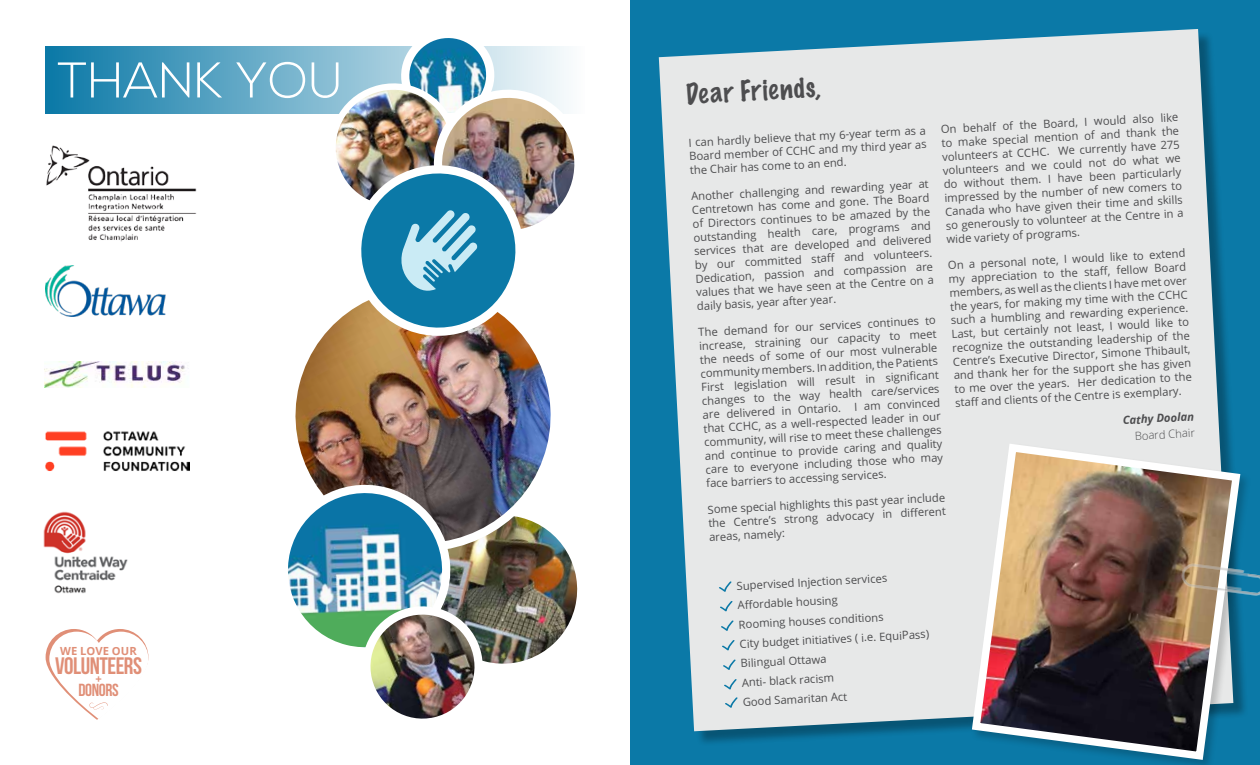
<style>
.page{position:relative;width:1260px;height:765px;background:#fff}
.page>*{position:absolute;margin:0;border:0;box-sizing:border-box;transform-origin:0 0}
.t1{font:300 50.12px "Nexa";color:#fff}
.t2{font:100 26.25px "Marker Felt";color:#4d4d4f}
.t3{font:700 23.75px "Bebas Neue";letter-spacing:-.02em;color:#e08f77}
.t4{font:700 17.5px "Bebas Neue";letter-spacing:-.02em;color:#e08f77}
.t5{font:11.25px/13.8px "Open Sans";color:#4d4d4f;text-align:justify}
.t6{font:italic 700 11.25px "Open Sans";color:#4d4d4f}
.t7{font:300 11.25px "Open Sans";color:#4d4d4f}
.t8{font:700 11.25px "Open Sans";color:#e08f77}
</style>
<div class="page">
<div style="left:630px;top:0;width:630px;height:765px;background:#0b79a7"></div>
<div style="left:661px;top:31px;width:588px;height:716px;background:#000;opacity:.3"></div>
<svg style="left:659px;top:29px;width:574px;height:702px;background:#d1dce0"></svg>
<svg style="left:718px;top:581px;width:14px;height:11px"></svg>
<svg style="left:719px;top:601px;width:14px;height:10px"></svg>
<svg style="left:720px;top:620px;width:14px;height:11px"></svg>
<svg style="left:721px;top:640px;width:14px;height:11px"></svg>
<svg style="left:722px;top:659px;width:14px;height:11px"></svg>
<svg style="left:723px;top:679px;width:14px;height:11px"></svg>
<svg style="left:724px;top:697px;width:14px;height:11px"></svg>
<div style="left:971px;top:442px;width:281px;height:323px;background:#0b79a7"></div>
<img style="left:968px;top:439px;width:277px;height:325px">
<img style="left:1173px;top:537px;width:87px;height:82px">
<img style="left:45px;top:266px;width:120px;height:51px">
<img style="left:45px;top:431px;width:144px;height:40px">
<img style="left:44px;top:361px;width:141px;height:26px">
<img style="left:43px;top:511px;width:85px;height:83px">
<svg style="left:46px;top:46px;width:281px;height:67px;background:#499bbd"></svg>
<img style="left:295px;top:331px;width:256px;height:140px">
<img style="left:288px;top:471px;width:290px;height:248px">
<svg style="left:46px;top:629px;width:102px;height:91px"></svg>
<img style="left:327px;top:38px;width:248px;height:302px">
<img style="left:46px;top:145px;width:151px;height:97px">
<h1 class="t1" style="left:57px;top:51px;width:287px">THANK YOU</h1>
<p class="t8" style="left:60px;top:643px;width:78px">WE LOVE OUR</p>
<p class="t8" style="left:95px;top:670px;width:8px">+</p>
<h3 class="t4" style="left:78px;top:680px;width:42px">DONORS</h3>
<h3 class="t3" style="left:55px;top:652px;width:88px">VOLUNTEERS</h3>
<h2 class="t2" style="left:685px;top:73px;width:136px;rotate:-3deg">Dear Friends,</h2>
<p class="t5" style="left:941px;top:122px;width:239px;rotate:-3deg">On behalf of the Board, I would also like to make special mention of and thank the volunteers at CCHC. We currently have 275 volunteers and we could not do what we do without them. I have been particularly impressed by the number of new comers to Canada who have given their time and skills so generously to volunteer at the Centre in a wide variety of programs.</p>
<p class="t5" style="left:948px;top:258px;width:239px;rotate:-3deg">On a personal note, I would like to extend my appreciation to the staff , fellow Board members, as well as the clients I have met over the years, for making my time with the CCHC such a humbling and rewarding experience.<br>Last, but certainly not least, I would like to recognize the outstanding leadership of the Centre’s Executive Director, Simone Thibault, and thank her for the support she has given to me over the years. Her dedication to the staff and clients of the Centre is exemplary.</p>
<p class="t6" style="left:1122px;top:412px;width:73px;rotate:-3deg">Cathy Doolan</p>
<p class="t7" style="left:1134px;top:428px;width:62px;rotate:-3deg">Board Chair</p>
<p class="t5" style="left:688px;top:136px;width:239px;rotate:-3deg">I can hardly believe that my 6-year term as a Board member of CCHC and my third year as the Chair has come to an end.</p>
<p class="t5" style="left:691px;top:189px;width:239px;rotate:-3deg">Another challenging and rewarding year at Centretown has come and gone. The Board of Directors continues to be amazed by the outstanding health care, programs and services that are developed and delivered by our committed staff and volunteers.<br>Dedication, passion and compassion are values that we have seen at the Centre on a daily basis, year after year.</p>
<p class="t5" style="left:698px;top:325px;width:239px;rotate:-3deg">The demand for our services continues to increase, straining our capacity to meet the needs of some of our most vulnerable community members. In addition, the Patients First legislation will result in signifi cant changes to the way health care/services are delivered in Ontario. I am convinced that CCHC, as a well-respected leader in our community, will rise to meet these challenges and continue to provide caring and quality care to everyone including those who may face barriers to accessing services.</p>
<p class="t5" style="left:707px;top:502px;width:239px;rotate:-3deg">Some special highlights this past year include the Centre’s strong advocacy in diff erent areas, namely:</p>
<p class="t5" style="left:736px;top:576px;width:191px;line-height:19.4px;text-align:left;rotate:-3deg">Supervised Injection services<br>Aff ordable housing<br>Rooming houses conditions<br>City budget initiatives ( i.e. EquiPass)<br>Bilingual Ottawa<br>Anti- black racism<br>Good Samaritan Act</p>
</div>
